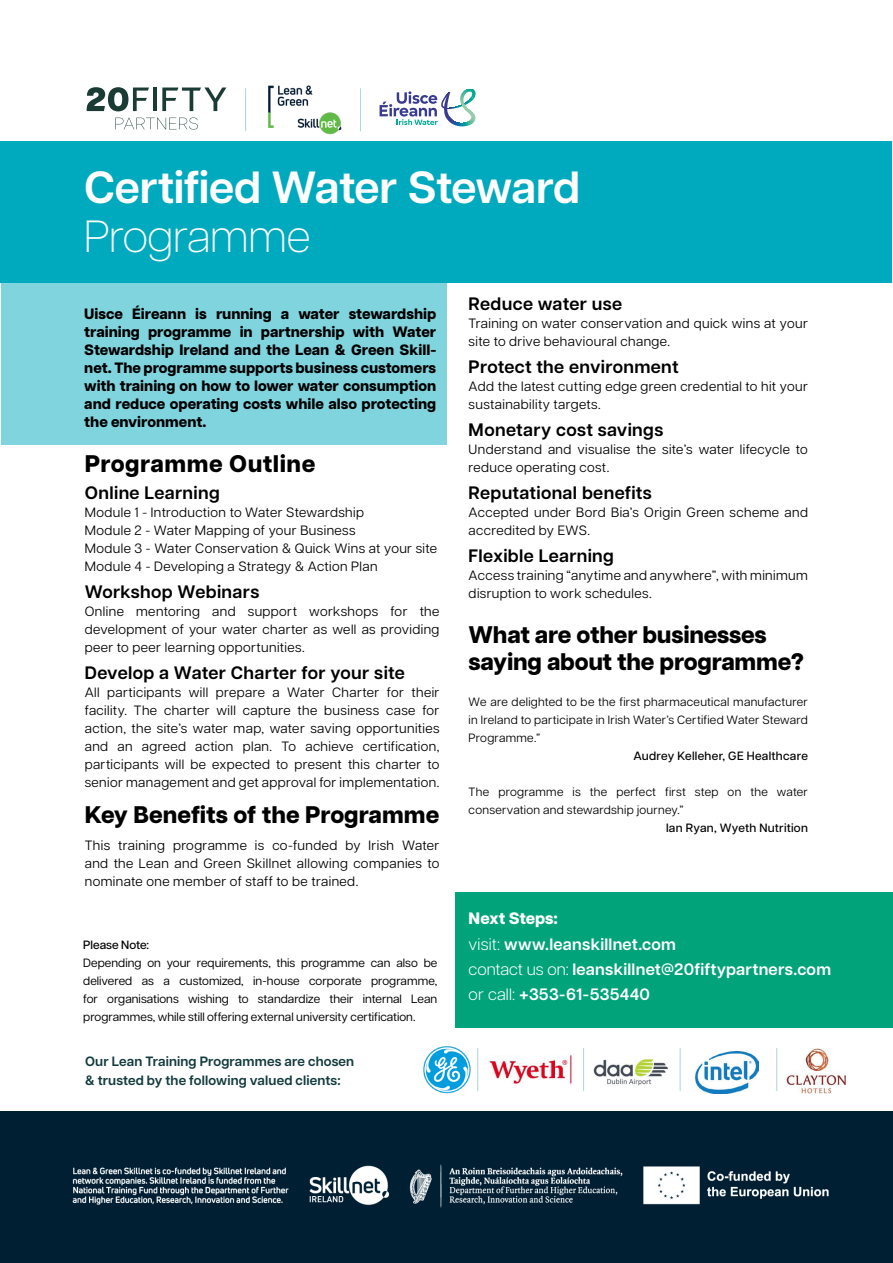
<style>
.page{position:relative;width:893px;height:1263px;background:#fff}
.page>*{position:absolute;margin:0;border:0;box-sizing:border-box;transform-origin:0 0}
.t1{font:600 45px "Articulat CF";letter-spacing:-.01em;color:#fff}
.t2{font:200 45px "Articulat CF";letter-spacing:-.005em;color:#fff}
.t3{font:800 24px/27px "Articulat CF";letter-spacing:-.01em;color:#000}
.t4{font:800 24px "Articulat CF";letter-spacing:.02em;color:#000}
.t5{font:600 18px "Articulat CF";letter-spacing:.02em;color:#000}
.t6{font:600 16.5px/25.2px "Articulat CF";letter-spacing:.015em;color:#fff}
.t7{font:800 15px/18px "Articulat CF";color:#000;text-align:justify}
.t8{font:13.5px/18px "Articulat CF";letter-spacing:.03em;color:#000}
.t9{font:600 13.5px/19px "Articulat CF";letter-spacing:.01em;color:#123a3d}
.t10{font:12px/18px "Articulat CF";color:#000;text-align:justify}
.t11{font:12px/18px "Articulat CF";letter-spacing:.025em;color:#000;text-align:justify}
.t12{font:500 12px "Articulat CF";letter-spacing:.02em;color:#000}
.s1{font-weight:800}
.s2{font-weight:300}
</style>
<div class="page">
<img style="left:423px;top:1046px;width:56px;height:48px">
<img style="left:488px;top:1055px;width:84px;height:29px">
<img style="left:593px;top:1048px;width:87px;height:43px">
<img style="left:786px;top:1048px;width:60px;height:46px">
<img style="left:695px;top:1051px;width:64px;height:42px">
<div style="left:1px;top:152px;width:445px;height:293px;background:#80d4de"></div>
<div style="left:456px;top:892px;width:437px;height:135px;background:#00a37a"></div>
<div style="left:1px;top:141px;width:891px;height:142px;background:#00aabe"></div>
<svg style="left:87px;top:87px;width:62px;height:24px"></svg>
<hr style="left:153px;top:88px;width:4px;height:23px;background:#1a3c34">
<svg style="left:162px;top:88px;width:64px;height:23px"></svg>
<svg style="left:115px;top:117px;width:83px;height:13px"></svg>
<img style="left:268px;top:85px;width:74px;height:50px">
<hr style="left:245px;top:88px;width:1px;height:43px;background:#b0d7e1">
<hr style="left:360px;top:88px;width:1px;height:43px;background:#b0d7e1">
<hr style="left:477px;top:1048px;width:1px;height:43px;background:#b0d7e1">
<hr style="left:583px;top:1048px;width:1px;height:43px;background:#b0d7e1">
<hr style="left:680px;top:1048px;width:1px;height:43px;background:#b0d7e1">
<hr style="left:776px;top:1048px;width:1px;height:43px;background:#b0d7e1">
<img style="left:0;top:1111px;width:893px;height:152px">
<svg style="left:380px;top:89px;width:96px;height:37px"></svg>
<h1 class="t1" style="left:84px;top:155px;width:497px">Certified Water Steward</h1>
<h1 class="t2" style="left:84px;top:204px;width:228px">Programme</h1>
<p class="t7" style="left:84px;top:305px;width:354px">Uisce Éireann is running a water stewardship training programme in partnership with Water Stewardship Ireland and the Lean &amp; Green Skill&shy;net. The programme supports business customers with training on how to lower water consumption and reduce operating costs while also protecting the environment.</p>
<h2 class="t4" style="left:85px;top:446px;width:232px">Programme Outline</h2>
<h3 class="t5" style="left:85px;top:480px;width:137px">Online Learning</h3>
<p class="t8" style="left:85px;top:502px;width:354px">Module 1 - Introduction to Water Stewardship<br>Module 2 - Water Mapping of your Business<br>Module 3 - Water Conservation &amp; Quick Wins at your site Module 4 - Developing a Strategy &amp; Action Plan</p>
<h3 class="t5" style="left:85px;top:579px;width:176px">Workshop Webinars</h3>
<p class="t8" style="left:85px;top:601px;width:356px;text-align:justify">Online mentoring and support workshops for the development of your water charter as well as providing peer to peer learning opportunities.</p>
<h3 class="t5" style="left:85px;top:660px;width:322px">Develop a Water Charter for your site</h3>
<p class="t8" style="left:85px;top:682px;width:356px;text-align:justify">All participants will prepare a Water Charter for their facility. The charter will capture the business case for action, the site’s water map, water saving opportunities and an agreed action plan. To achieve certification, participants will be expected to present this charter to senior management and get approval for implementation.</p>
<h2 class="t3" style="left:85px;top:801px;width:356px">Key Benefits of the Programme</h2>
<p class="t8" style="left:85px;top:835px;width:356px;text-align:justify">This training programme is co-funded by Irish Water and the Lean and Green Skillnet allowing companies to nominate one member of staff to be trained.</p>
<p class="t12" style="left:83px;top:936px;width:68px">Please Note:</p>
<p class="t10" style="left:83px;top:953px;width:356px">Depending on your requirements, this programme can also be delivered as a customized, in-house corporate programme, for organisations wishing to standardize their internal Lean programmes, while still offering external university certification.</p>
<p class="t9" style="left:85px;top:1052px;width:271px">Our Lean Training Programmes are chosen &amp; trusted by the following valued clients:</p>
<h3 class="t5" style="left:469px;top:291px;width:155px">Reduce water use</h3>
<p class="t8" style="left:469px;top:313px;width:341px">Training on water conservation and quick wins at your site to drive behavioural change.</p>
<h3 class="t5" style="left:469px;top:354px;width:211px">Protect the environment</h3>
<p class="t8" style="left:469px;top:376px;width:341px">Add the latest cutting edge green credential to hit your sustainability targets.</p>
<h3 class="t5" style="left:469px;top:417px;width:196px">Monetary cost savings</h3>
<p class="t8" style="left:469px;top:439px;width:341px">Understand and visualise the site’s water lifecycle to reduce operating cost.</p>
<h3 class="t5" style="left:469px;top:480px;width:185px">Reputational benefits</h3>
<p class="t8" style="left:469px;top:502px;width:341px">Accepted under Bord Bia’s Origin Green scheme and accredited by EWS.</p>
<h3 class="t5" style="left:469px;top:543px;width:147px">Flexible Learning</h3>
<p class="t8" style="left:469px;top:565px;width:341px">Access training “anytime and anywhere”, with minimum disruption to work schedules.</p>
<h2 class="t3" style="left:469px;top:621px;width:337px">What are other businesses saying about the programme?</h2>
<p class="t11" style="left:469px;top:692px;width:341px">We are delighted to be the first pharmaceutical manufacturer in Ireland to participate in Irish Water’s Certified Water Steward Programme.”</p>
<p class="t12" style="left:633px;top:747px;width:176px">Audrey Kelleher, GE Healthcare</p>
<p class="t11" style="left:469px;top:782px;width:341px">The programme is the perfect first step on the water conservation and stewardship journey.”</p>
<p class="t12" style="left:666px;top:819px;width:143px">Ian Ryan, Wyeth Nutrition</p>
<p class="t6" style="left:469px;top:905px;width:364px"><span class="s1">Next Steps:<br></span><span class="s2">visit:</span> www.leanskillnet.com<br><span class="s2">contact us on:</span> leanskillnet@20fiftypartners.com <span class="s2">or call:</span> +353-61-535440</p>
</div>
